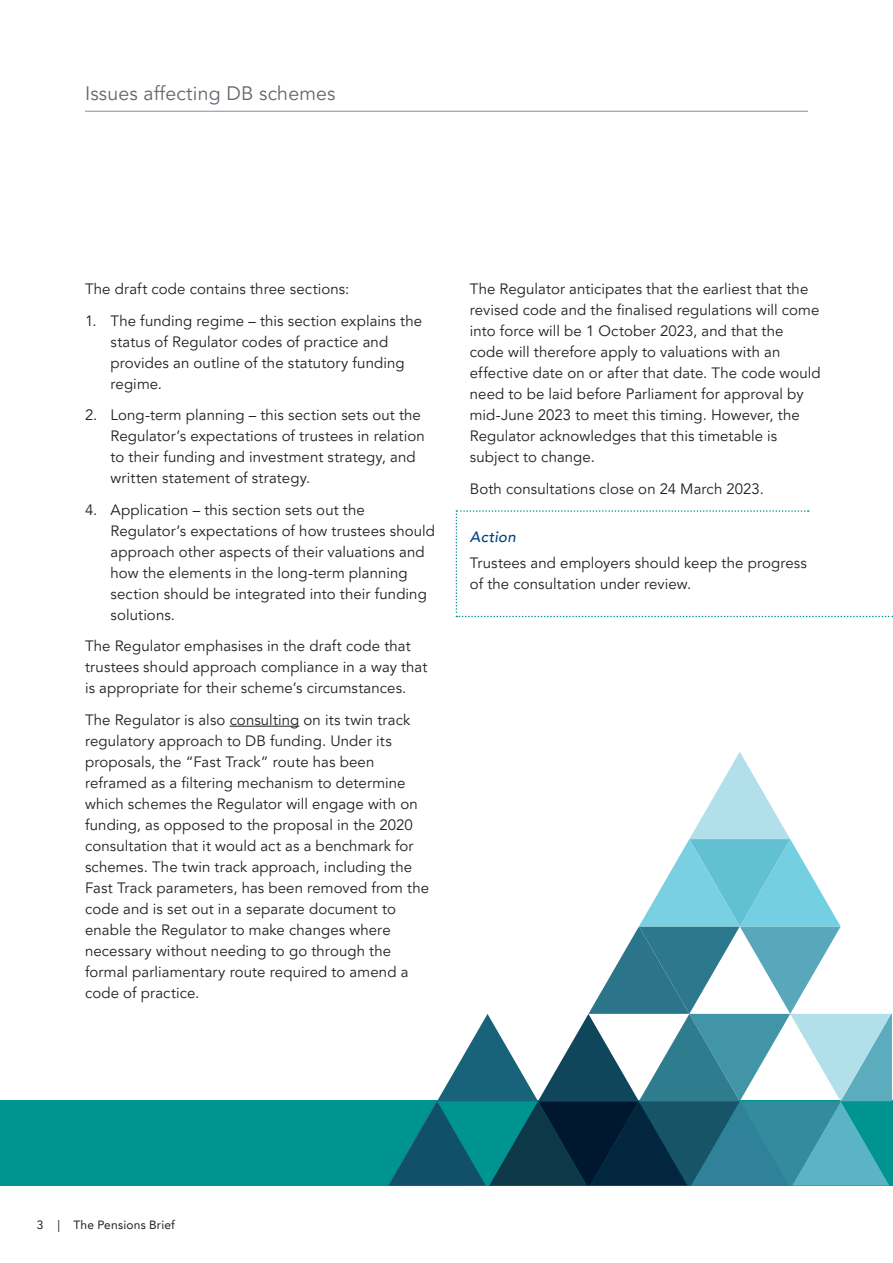
<style>
.page{position:relative;width:893px;height:1263px;background:#fff}
.page>*{position:absolute;margin:0;border:0;box-sizing:border-box;transform-origin:0 0}
.Headings_L2_Subhead{font:19.5px "Avenir LT Pro";letter-spacing:.01em;color:#626870}
.Body_copy{font:15px/21px "Avenir LT Pro";letter-spacing:.005em;color:#231f20}
.Body_copy_w_indent{font:15px/21px "Avenir LT Pro";letter-spacing:.005em;color:#231f20}
.Subhead_L3{font:italic 500 15px "Avenir LT Pro";letter-spacing:.015em;color:#00467e}
.t1{font:12px "Avenir LT Pro";letter-spacing:.015em;color:#231f20}
</style>
<div class="page">
<hr style="left:85px;top:111px;width:723px;height:1px;background:#888c8f">
<div style="left:0;top:1100px;width:893px;height:86px;background:#009491"></div>
<svg style="left:388px;top:752px;width:504px;height:434px"></svg>
<svg style="left:456px;top:510px;width:437px;height:107px"></svg>
<hr style="left:230px;top:726px;width:69px;height:1px;background:#231f20">
<p class="Headings_L2_Subhead" style="left:85px;top:81px;width:252px">Issues affecting DB schemes</p>
<p class="Body_copy" style="left:85px;top:279px;width:266px">The draft code contains three sections:</p>
<p class="Body_copy_w_indent" style="left:111px;top:310px;width:313px;text-indent:-26px">1. The funding regime – this section explains the status of Regulator codes of practice and provides an outline of the statutory funding regime.</p>
<p class="Body_copy_w_indent" style="left:111px;top:405px;width:316px;text-indent:-26px">2. Long-term planning – this section sets out the Regulator’s expectations of trustees in relation to their funding and investment strategy, and written statement of strategy.</p>
<p class="Body_copy_w_indent" style="left:111px;top:499px;width:326px;text-indent:-26px">4. Application – this section sets out the Regulator’s expectations of how trustees should approach other aspects of their valuations and how the elements in the long-term planning section should be integrated into their funding solutions.</p>
<p class="Body_copy" style="left:85px;top:636px;width:344px">The Regulator emphasises in the draft code that trustees should approach compliance in a way that is appropriate for their scheme’s circumstances.</p>
<p class="Body_copy" style="left:85px;top:709px;width:346px">The Regulator is also consulting on its twin track regulatory approach to DB funding. Under its proposals, the “Fast Track” route has been reframed as a filtering mechanism to determine which schemes the Regulator will engage with on funding, as opposed to the proposal in the 2020 consultation that it would act as a benchmark for schemes. The twin track approach, including the Fast Track parameters, has been removed from the code and is set out in a separate document to enable the Regulator to make changes where necessary without needing to go through the formal parliamentary route required to amend a code of practice.</p>
<p class="Body_copy" style="left:470px;top:279px;width:352px">The Regulator anticipates that the earliest that the revised code and the finalised regulations will come into force will be 1 October 2023, and that the code will therefore apply to valuations with an effective date on or after that date. The code would need to be laid before Parliament for approval by mid-June 2023 to meet this timing. However, the Regulator acknowledges that this timetable is subject to change.</p>
<p class="Body_copy" style="left:470px;top:478px;width:295px">Both consultations close on 24 March 2023.</p>
<p class="Subhead_L3" style="left:470px;top:528px;width:47px">Action</p>
<p class="Body_copy" style="left:470px;top:553px;width:339px">Trustees and employers should keep the progress of the consultation under review.</p>
<p class="t1" style="left:37px;top:1217px;width:140px">3 | The Pensions Brief</p>
</div>
